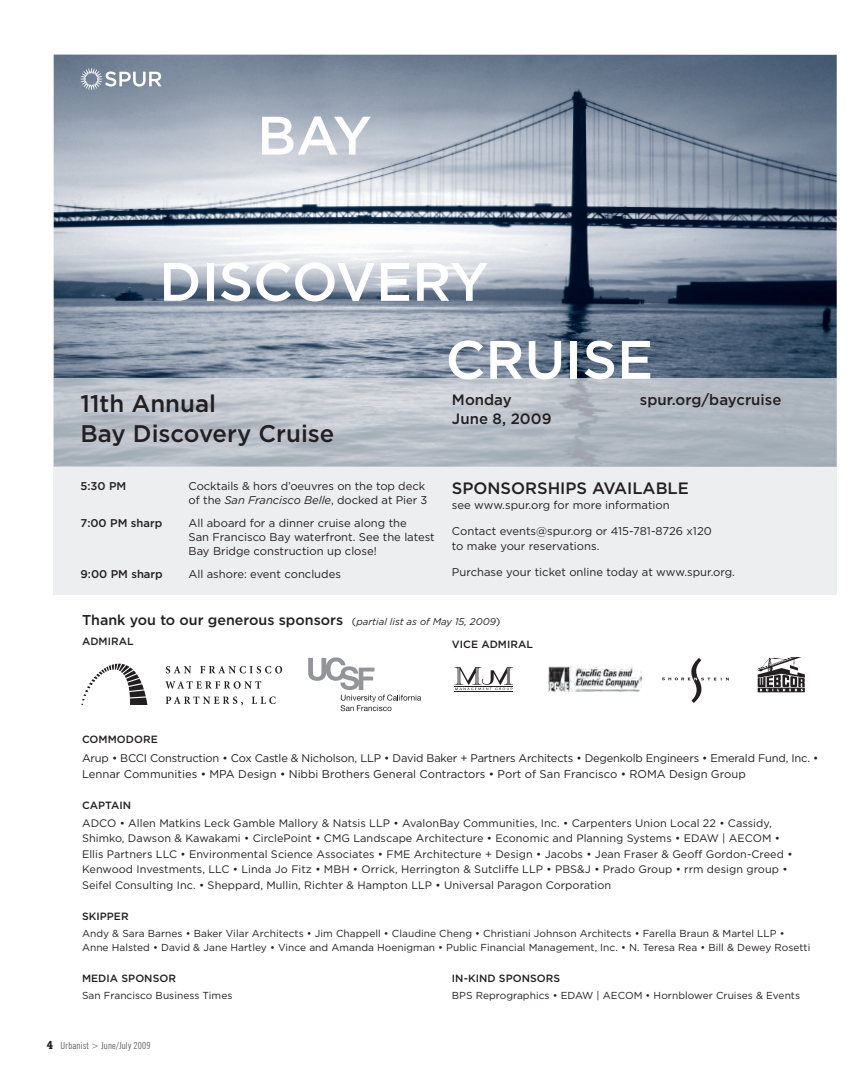
<style>
.page{position:relative;width:867px;height:1085px;background:#fff}
.page>*{position:absolute;margin:0;border:0;box-sizing:border-box;transform-origin:0 0}
.t1{font:500 54px/78px "Gotham";color:#fff}
.t2{font:500 24px/30px "Gotham";color:#231f20}
.t3{font:500 16.5px "Gotham";color:#231f20}
.t4{font:500 15px/19.5px "Gotham";color:#231f20}
.t5{font:500 14.25px "Gotham";color:#231f20}
.t6{font:11.25px/14.2px "Gotham";color:#231f20}
.t7{font:500 11.25px "Gotham";color:#231f20}
.t8{font:11.1px "Gotham";letter-spacing:-.015em;color:#231f20}
.t9{font:10.8px/15.5px "Gotham";letter-spacing:.005em;color:#231f20}
.t10{font:500 10.5px "Gotham";letter-spacing:.005em;color:#231f20}
.t11{font:10.2px/14.2px "Gotham";letter-spacing:.005em;color:#231f20}
.t12{font:condensed 9.75px "News Gothic BT";letter-spacing:.015em;color:#636366}
.s1{font-style:italic}
.s2{font-weight:400;font-size:10.5px}
.s3{font-weight:400;font-style:italic;font-size:9.75px}
.s4{font-family:"Cholla Slab Ult";font-weight:700;font-stretch:normal;font-size:12px;color:#231f20}
</style>
<div class="page">
<img style="left:54px;top:55px;width:782px;height:324px">
<svg style="left:53px;top:379px;width:783px;height:216px;background:#d7dade"></svg>
<svg style="left:80px;top:68px;width:81px;height:22px;background:#9ba6b4"></svg>
<svg style="left:81px;top:663px;width:66px;height:42px"></svg>
<svg style="left:166px;top:666px;width:25px;height:7px"></svg>
<svg style="left:200px;top:666px;width:82px;height:7px"></svg>
<svg style="left:165px;top:681px;width:96px;height:7px"></svg>
<svg style="left:166px;top:696px;width:77px;height:9px"></svg>
<svg style="left:252px;top:696px;width:24px;height:8px"></svg>
<svg style="left:757px;top:658px;width:47px;height:34px"></svg>
<img style="left:548px;top:666px;width:93px;height:25px">
<svg style="left:662px;top:658px;width:67px;height:45px"></svg>
<svg style="left:308px;top:657px;width:113px;height:54px"></svg>
<svg style="left:454px;top:667px;width:59px;height:23px"></svg>
<hr style="left:454px;top:691px;width:59px;height:1px;background:#231f20">
<p class="t1" style="left:257px;top:95px;width:116px">BAY</p>
<p class="t1" style="left:445px;top:241px;width:209px;text-indent:-286px">DISCOVERY<br>CRUISE</p>
<p class="t2" style="left:80px;top:388px;width:255px">11th Annual<br>Bay Discovery Cruise</p>
<p class="t4" style="left:452px;top:389px;width:101px">Monday<br>June 8, 2009</p>
<p class="t4" style="left:640px;top:389px;width:143px">spur.org/baycruise</p>
<p class="t7" style="left:80px;top:479px;width:47px">5:30 PM</p>
<p class="t6" style="left:188px;top:478px;width:240px">Cocktails &amp; hors d’oeuvres on the top deck of the <span class="s1">San Francisco Belle</span>, docked at Pier 3</p>
<p class="t7" style="left:80px;top:516px;width:83px">7:00 PM sharp</p>
<p class="t6" style="left:188px;top:515px;width:248px">All aboard for a dinner cruise along the<br>San Francisco Bay waterfront. See the latest<br>Bay Bridge construction up close!</p>
<p class="t7" style="left:80px;top:567px;width:84px">9:00 PM sharp</p>
<p class="t6" style="left:188px;top:566px;width:154px">All ashore: event concludes</p>
<p class="t3" style="left:452px;top:479px;width:238px">SPONSORSHIPS AVAILABLE</p>
<p class="t6" style="left:452px;top:498px;width:219px">see www.spur.org for more information</p>
<p class="t6" style="left:452px;top:523px;width:261px;line-height:15px">Contact events@spur.org or 415-781-8726 x120 to make your reservations.</p>
<p class="t6" style="left:452px;top:564px;width:284px">Purchase your ticket online today at www.spur.org.</p>
<p class="t5" style="left:82px;top:611px;width:420px">Thank you to our generous sponsors <span class="s2">(</span><span class="s3">partial list as of May 15, 2009</span><span class="s2">)</span></p>
<p class="t10" style="left:82px;top:635px;width:53px">ADMIRAL</p>
<p class="t10" style="left:452px;top:638px;width:83px">VICE ADMIRAL</p>
<p class="t10" style="left:82px;top:733px;width:77px">COMMODORE</p>
<p class="t8" style="left:82px;top:751px;width:738px">Arup • BCCI Construction • Cox Castle &amp; Nicholson, LLP • David Baker + Partners Architects • Degenkolb Engineers • Emerald Fund, Inc. •</p>
<p class="t6" style="left:82px;top:766px;width:665px">Lennar Communities • MPA Design • Nibbi Brothers General Contractors • Port of San Francisco • ROMA Design Group</p>
<p class="t10" style="left:82px;top:799px;width:51px">CAPTAIN</p>
<p class="t9" style="left:82px;top:815px;width:712px">ADCO • Allen Matkins Leck Gamble Mallory &amp; Natsis LLP • AvalonBay Communities, Inc. • Carpenters Union Local 22 • Cassidy, Shimko, Dawson &amp; Kawakami • CirclePoint • CMG Landscape Architecture • Economic and Planning Systems • EDAW | AECOM • Ellis Partners LLC • Environmental Science Associates • FME Architecture + Design • Jacobs • Jean Fraser &amp; Geoff Gordon-Creed • Kenwood Investments, LLC • Linda Jo Fitz • MBH • Orrick, Herrington &amp; Sutcliffe LLP • PBS&amp;J • Prado Group • rrm design group • Seifel Consulting Inc. • Sheppard, Mullin, Richter &amp; Hampton LLP • Universal Paragon Corporation</p>
<p class="t10" style="left:82px;top:910px;width:48px">SKIPPER</p>
<p class="t11" style="left:82px;top:925px;width:730px">Andy &amp; Sara Barnes • Baker Vilar Architects • Jim Chappell • Claudine Cheng • Christiani Johnson Architects • Farella Braun &amp; Martel LLP •<br>Anne Halsted • David &amp; Jane Hartley • Vince and Amanda Hoenigman • Public Financial Management, Inc. • N. Teresa Rea • Bill &amp; Dewey Rosetti</p>
<p class="t10" style="left:82px;top:972px;width:95px">MEDIA SPONSOR</p>
<p class="t11" style="left:82px;top:988px;width:152px">San Francisco Business Times</p>
<p class="t10" style="left:452px;top:972px;width:110px">IN-KIND SPONSORS</p>
<p class="t11" style="left:452px;top:988px;width:350px">BPS Reprographics • EDAW | AECOM • Hornblower Cruises &amp; Events</p>
<p class="t12" style="left:47px;top:1039px;width:106px"><span class="s4">4</span> Urbanist &gt; June/July 2009</p>
</div>
